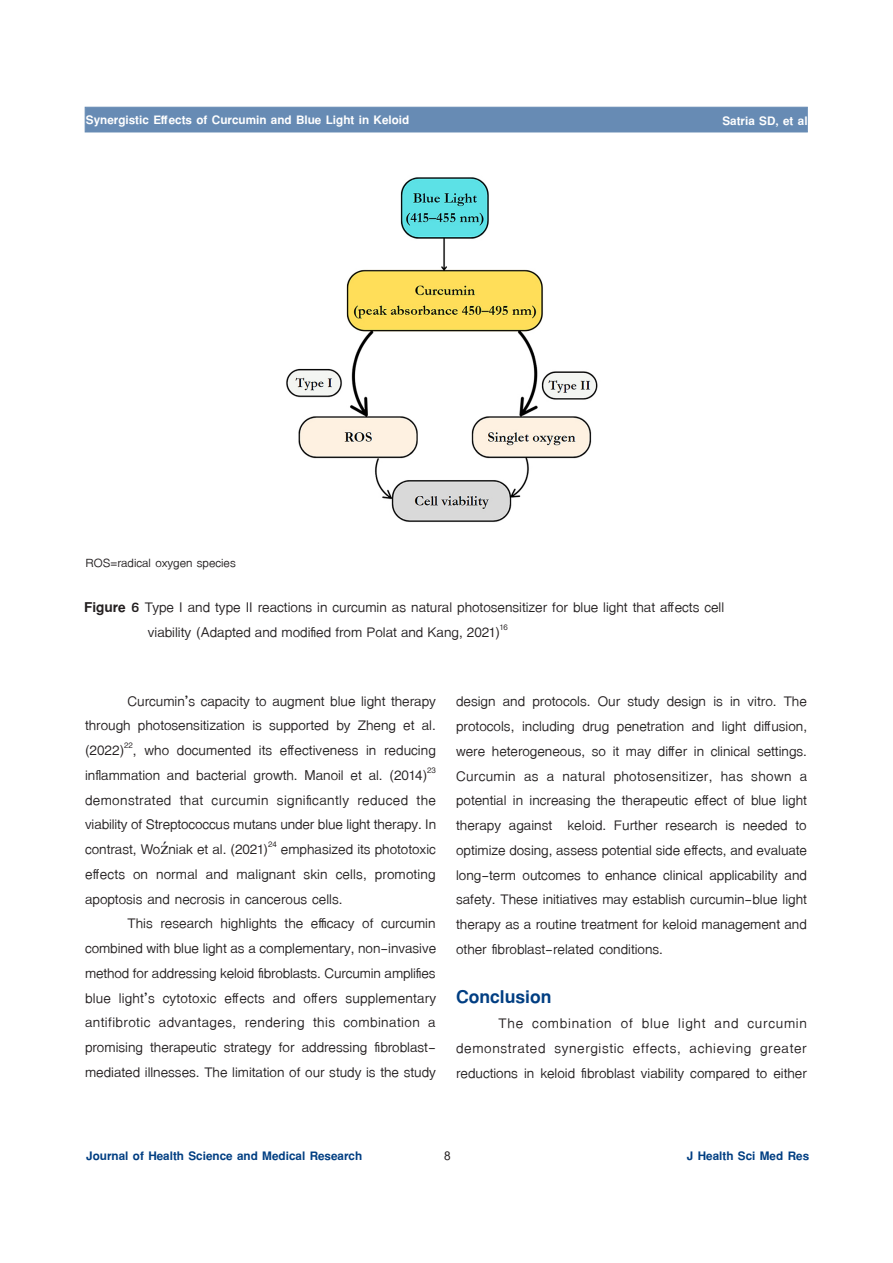
<style>
.page{position:relative;width:893px;height:1263px;background:#fff}
.page>*{position:absolute;margin:0;border:0;box-sizing:border-box;transform-origin:0 0}
._04__π_ÈÕ___ËÕß{font:700 27px "TF Lanna";color:#013e82}
._04__π_ÈÕ___ËÕß-2{font:21px/24.8px "TF Lanna";color:#231f20;text-align:justify}
.t1{font:700 18px "TF Lanna";color:#fff}
.t2{font:700 18px "TF Lanna";color:#013e82}
._04__π_ÈÕ___ËÕß-3{font:18px "TF Lanna";color:#231f20}
.t3{font:700 18px "Cordia UPC";color:#231f20}
.s1{font-weight:700}
.s2{font-family:"Times New Roman";font-size:18px}
</style>
<div class="page">
<div style="left:85px;top:107px;width:723px;height:25px;background:#678bb4"></div>
<img style="left:286px;top:177px;width:312px;height:345px">
<p class="t1" style="left:86px;top:109px;width:325px">Synergistic Effects of Curcumin and Blue Light in Keloid</p>
<p class="t1" style="left:722px;top:109px;width:87px">Satria SD, et al</p>
<p class="_04__π_ÈÕ___ËÕß-3" style="left:86px;top:552px;width:152px">ROS=radical oxygen species</p>
<p class="_04__π_ÈÕ___ËÕß-2" style="left:84px;top:595px;width:642px"><span class="s1">Figure 6</span> Type I and type II reactions in curcumin as natural photosensitizer for blue light that affects cell</p>
<p class="_04__π_ÈÕ___ËÕß-2" style="left:148px;top:620px;width:362px">viability (Adapted and modified from Polat and Kang, 2021)<sup>16</sup></p>
<p class="_04__π_ÈÕ___ËÕß-2" style="left:85px;top:689px;width:353px;text-indent:43px">Curcumin’s capacity to augment blue light therapy through photosensitization is supported by Zheng et al. (2022)<sup>22</sup>, who documented its effectiveness in reducing inflammation and bacterial growth. Manoil et al. (2014)<sup>23 </sup>demonstrated that curcumin significantly reduced the viability of Streptococcus mutans under blue light therapy. In contrast, Wo<span class="s2">ź</span>niak et al. (2021)<sup>24</sup> emphasized its phototoxic effects on normal and malignant skin cells, promoting apoptosis and necrosis in cancerous cells.</p>
<p class="_04__π_ÈÕ___ËÕß-2" style="left:85px;top:911px;width:353px;text-indent:43px">This research highlights the efficacy of curcumin combined with blue light as a complementary, non-invasive method for addressing keloid fibroblasts. Curcumin amplifies blue light’s cytotoxic effects and offers supplementary antifibrotic advantages, rendering this combination a promising therapeutic strategy for addressing fibroblast&shy;mediated illnesses. The limitation of our study is the study</p>
<p class="_04__π_ÈÕ___ËÕß-2" style="left:456px;top:689px;width:353px">design and protocols. Our study design is in vitro. The protocols, including drug penetration and light diffusion, were heterogeneous, so it may differ in clinical settings.<br>Curcumin as a natural photosensitizer, has shown a potential in increasing the therapeutic effect of blue light therapy against keloid. Further research is needed to optimize dosing, assess potential side effects, and evaluate long-term outcomes to enhance clinical applicability and safety. These initiatives may establish curcumin-blue light therapy as a routine treatment for keloid management and other fibroblast-related conditions.</p>
<p class="_04__π_ÈÕ___ËÕß" style="left:456px;top:980px;width:97px">Conclusion</p>
<p class="_04__π_ÈÕ___ËÕß-2" style="left:456px;top:1011px;width:352px;text-indent:43px">The combination of blue light and curcumin demonstrated synergistic effects, achieving greater reductions in keloid fibroblast viability compared to either</p>
<p class="t2" style="left:86px;top:1145px;width:277px">Journal of Health Science and Medical Research</p>
<p class="t3" style="left:444px;top:1145px;width:8px">8</p>
<p class="t2" style="left:687px;top:1145px;width:124px">J Health Sci Med Res</p>
</div>
